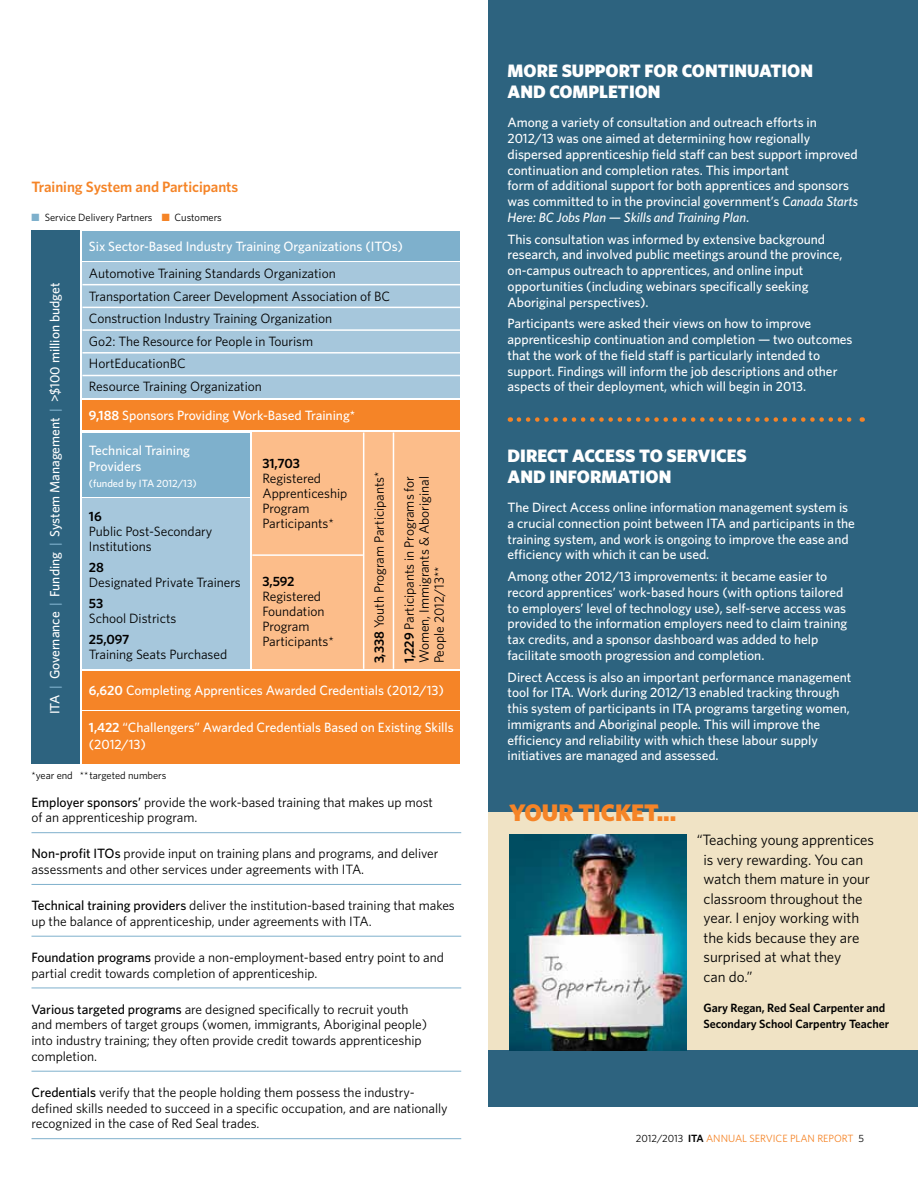
<style>
.page{position:relative;width:918px;height:1188px;background:#fff}
.page>*{position:absolute;margin:0;border:0;box-sizing:border-box;transform-origin:0 0}
.t1{font:900 24px "Whitney";color:#f58427}
.t2{font:900 18px/21px "Whitney";color:#fff}
.t3{font:15px/19.5px "Whitney";letter-spacing:-.005em;color:#000}
.t4{font:600 15px "Whitney";letter-spacing:-.005em;color:#f58427}
.t5{font:500 13.5px/15.8px "Whitney";letter-spacing:-.005em;color:#fff}
.t6{font:13.5px/15.8px "Whitney";letter-spacing:-.005em;color:#000}
.t7{font:600 13.5px "Whitney";letter-spacing:-.005em;color:#000}
.t8{font:600 12px/16.5px "Whitney";letter-spacing:-.005em;color:#000}
.t9{font:10.5px "Whitney";letter-spacing:-.005em;color:#000}
.t10{font:10.5px "Whitney";letter-spacing:-.005em;color:#f58427}
.t11{font:500 10.5px "Whitney";letter-spacing:-.005em;color:#fff}
.s1{color:#7eb0cc}
.s2{color:#f58427}
.s3{font-weight:600}
.s4{font-weight:500}
.s5{font-style:italic}
.s6{color:#000}
.s7{font-weight:600;color:#000}
</style>
<div class="page">
<div style="left:488px;top:0;width:430px;height:1107px;background:#2d637f"></div>
<hr style="left:32px;top:832px;width:429px;height:1px;background:#7eb0cc">
<hr style="left:32px;top:884px;width:429px;height:1px;background:#7eb0cc">
<hr style="left:32px;top:936px;width:429px;height:1px;background:#7eb0cc">
<hr style="left:32px;top:988px;width:429px;height:1px;background:#7eb0cc">
<hr style="left:32px;top:1071px;width:429px;height:1px;background:#7eb0cc">
<hr style="left:32px;top:1138px;width:429px;height:1px;background:#7eb0cc">
<div style="left:32px;top:231px;width:48px;height:533px;background:#2d637f"></div>
<div style="left:82px;top:231px;width:378px;height:30px;background:#7eb0cc"></div>
<div style="left:82px;top:400px;width:378px;height:30px;background:#f58427"></div>
<div style="left:82px;top:712px;width:378px;height:52px;background:#f58427"></div>
<div style="left:82px;top:671px;width:378px;height:39px;background:#f58427"></div>
<div style="left:252px;top:433px;width:208px;height:236px;background:#fcbd8a"></div>
<div style="left:82px;top:433px;width:168px;height:64px;background:#7eb0cc"></div>
<div style="left:82px;top:262px;width:378px;height:136px;background:#a6c7dc"></div>
<hr style="left:82px;top:284px;width:378px;height:1px;background:#fff">
<hr style="left:82px;top:307px;width:378px;height:1px;background:#fff">
<hr style="left:82px;top:375px;width:378px;height:1px;background:#fff">
<hr style="left:393px;top:433px;width:1px;height:236px;background:#fff">
<hr style="left:363px;top:433px;width:1px;height:236px;background:#fff">
<hr style="left:82px;top:352px;width:378px;height:2px;background:#fff">
<hr style="left:82px;top:329px;width:378px;height:2px;background:#fff">
<div style="left:82px;top:498px;width:168px;height:171px;background:#a6c7dc"></div>
<hr style="left:252px;top:554px;width:111px;height:2px;background:#fff">
<div style="left:488px;top:813px;width:430px;height:237px;background:#f0e3c5"></div>
<img style="left:509px;top:834px;width:178px;height:216px">
<svg style="left:519px;top:417px;width:344px;height:5px"></svg>
<p class="t4" style="left:32px;top:177px;width:208px">Training System and Participants</p>
<p class="t9" style="left:32px;top:211px;width:192px"><span class="s1">■</span> Service Delivery Partners <span class="s2">■</span> Customers</p>
<p class="t5" style="left:89px;top:238px;width:316px">Six Sector-Based Industry Training Organizations (ITOs)</p>
<p class="t6" style="left:89px;top:262px;width:303px;line-height:22.5px">Automotive Training Standards Organization Transportation Career Development Association of BC Construction Industry Training Organization<br>Go2: The Resource for People in Tourism HortEducationBC<br>Resource Training Organization</p>
<p class="t5" style="left:47px;top:714px;width:433px;rotate:-90deg">ITA <span class="s1">|</span> Governance <span class="s1">|</span> Funding <span class="s1">|</span> System Management <span class="s1">|</span> &gt;$100 million budget</p>
<p class="t5" style="left:89px;top:407px;width:268px"><span class="s3">9,188</span> Sponsors Providing Work-Based Training*</p>
<p class="t5" style="left:89px;top:441px;width:103px;line-height:16.5px">Technical Training<br>Providers</p>
<p class="t11" style="left:89px;top:477px;width:109px">(funded by ITA 2012/13)</p>
<p class="t7" style="left:262px;top:454px;width:39px">31,703</p>
<p class="t6" style="left:262px;top:470px;width:86px;line-height:15px">Registered<br>Apprenticeship<br>Program<br>Participants*</p>
<p class="t6" style="left:371px;top:663px;width:193px;rotate:-90deg"><span class="s3">3,338</span> Youth Program Participants*</p>
<p class="t6" style="left:401px;top:663px;width:189px;line-height:15px;text-align:justify;rotate:-90deg"><span class="s3">1,229</span> Participants in Programs for Women, Immigrants &amp; Aboriginal People 2012/13**</p>
<p class="t5" style="left:89px;top:682px;width:357px"><span class="s3">6,620</span> Completing Apprentices Awarded Credentials (2012/13)</p>
<p class="t5" style="left:89px;top:719px;width:366px;line-height:16.5px"><span class="s3">1,422</span> “Challengers” Awarded Credentials Based on Existing Skills (2012/13)</p>
<p class="t7" style="left:89px;top:508px;width:14px">16</p>
<p class="t6" style="left:89px;top:524px;width:125px;line-height:15px">Public Post-Secondary<br>Institutions</p>
<p class="t7" style="left:89px;top:559px;width:17px">28</p>
<p class="t6" style="left:89px;top:574px;width:154px">Designated Private Trainers</p>
<p class="t7" style="left:89px;top:595px;width:16px">53</p>
<p class="t6" style="left:89px;top:610px;width:89px">School Districts</p>
<p class="t7" style="left:89px;top:631px;width:42px">25,097</p>
<p class="t6" style="left:89px;top:646px;width:140px">Training Seats Purchased</p>
<p class="t7" style="left:262px;top:572px;width:34px">3,592</p>
<p class="t6" style="left:262px;top:589px;width:73px;line-height:15px">Registered<br>Foundation<br>Program<br>Participants*</p>
<p class="t9" style="left:32px;top:769px;width:136px">*year end **targeted numbers</p>
<p class="t6" style="left:32px;top:794px;width:403px"><span class="s4">Employer sponsors’</span> provide the work-based training that makes up most of an apprenticeship program.</p>
<p class="t6" style="left:32px;top:845px;width:409px"><span class="s4">Non-profit ITOs</span> provide input on training plans and programs, and deliver assessments and other services under agreements with ITA.</p>
<p class="t6" style="left:32px;top:897px;width:425px"><span class="s4">Technical training providers</span> deliver the institution-based training that makes up the balance of apprenticeship, under agreements with ITA.</p>
<p class="t6" style="left:32px;top:949px;width:414px"><span class="s4">Foundation programs</span> provide a non-employment-based entry point to and partial credit towards completion of apprenticeship.</p>
<p class="t6" style="left:32px;top:1001px;width:397px"><span class="s4">Various targeted programs</span> are designed specifically to recruit youth and members of target groups (women, immigrants, Aboriginal people) into industry training; they often provide credit towards apprenticeship completion.</p>
<p class="t6" style="left:32px;top:1084px;width:418px"><span class="s4">Credentials</span> verify that the people holding them possess the industry&shy;defined skills needed to succeed in a specific occupation, and are nationally recognized in the case of Red Seal trades.</p>
<h2 class="t2" style="left:508px;top:60px;width:307px">MORE SUPPORT FOR CONTINUATION<br>AND COMPLETION</h2>
<p class="t5" style="left:508px;top:115px;width:352px">Among a variety of consultation and outreach efforts in 2012/13 was one aimed at determining how regionally dispersed apprenticeship field staff can best support improved continuation and completion rates. This important<br>form of additional support for both apprentices and sponsors was committed to in the provincial government’s <span class="s5">Canada Starts Here: BC Jobs Plan — Skills and Training Plan</span>.</p>
<p class="t5" style="left:508px;top:231px;width:337px">This consultation was informed by extensive background research, and involved public meetings around the province, on-campus outreach to apprentices, and online input opportunities (including webinars specifically seeking Aboriginal perspectives).</p>
<p class="t5" style="left:508px;top:316px;width:347px">Participants were asked their views on how to improve apprenticeship continuation and completion — two outcomes that the work of the field staff is particularly intended to support. Findings will inform the job descriptions and other aspects of their deployment, which will begin in 2013.</p>
<h2 class="t2" style="left:508px;top:445px;width:241px">DIRECT ACCESS TO SERVICES<br>AND INFORMATION</h2>
<p class="t5" style="left:508px;top:499px;width:349px">The Direct Access online information management system is a crucial connection point between ITA and participants in the training system, and work is ongoing to improve the ease and efficiency with which it can be used.</p>
<p class="t5" style="left:508px;top:568px;width:341px">Among other 2012/13 improvements: it became easier to record apprentices’ work-based hours (with options tailored to employers’ level of technology use), self-serve access was provided to the information employers need to claim training tax credits, and a sponsor dashboard was added to help facilitate smooth progression and completion.</p>
<p class="t5" style="left:508px;top:669px;width:345px">Direct Access is also an important performance management tool for ITA. Work during 2012/13 enabled tracking through this system of participants in ITA programs targeting women, immigrants and Aboriginal people. This will improve the efficiency and reliability with which these labour supply initiatives are managed and assessed.</p>
<h1 class="t1" style="left:509px;top:796px;width:169px">YOUR TICKET...</h1>
<p class="t3" style="left:704px;top:830px;width:172px;text-indent:-7px">“Teaching young apprentices is very rewarding. You can watch them mature in your classroom throughout the year. I enjoy working with the kids because they are surprised at what they<br>can do.”</p>
<p class="t8" style="left:704px;top:999px;width:187px">Gary Regan, Red Seal Carpenter and<br>Secondary School Carpentry Teacher</p>
<p class="t10" style="left:636px;top:1132px;width:230px"><span class="s6">2012/2013</span> <span class="s7">ITA</span> ANNUAL SERVICE PLAN REPORT <span class="s6">5</span></p>
</div>
